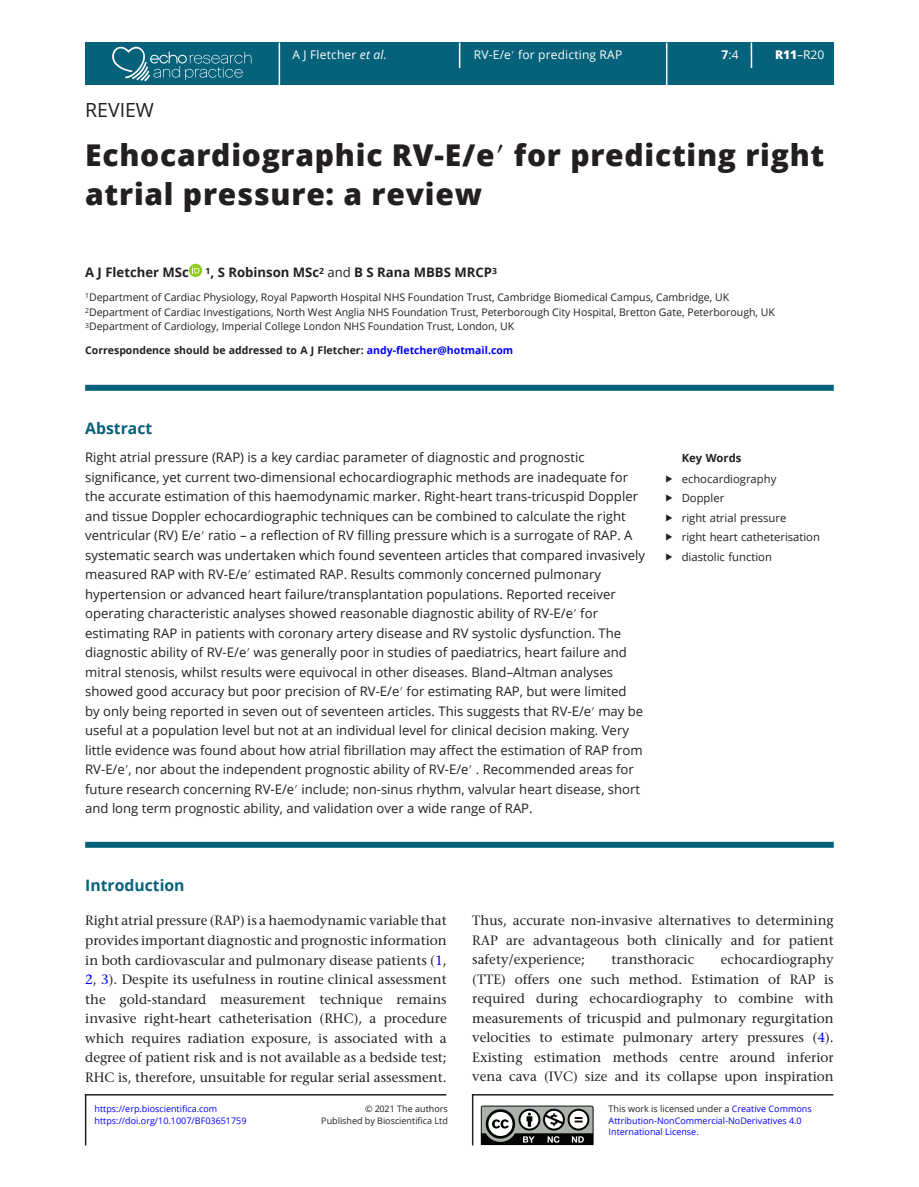
<style>
.page{position:relative;width:919px;height:1187px;background:#fff}
.page>*{position:absolute;margin:0;border:0;box-sizing:border-box;transform-origin:0 0}
.CT{font:800 30px/39px "Open Sans";letter-spacing:.025em;color:#231f20}
.AT{font:19.5px "Open Sans";color:#231f20}
.H1_Rule{font:700 15.75px "Open Sans";color:#06617a}
.ABS_H{font:700 15.75px "Open Sans";color:#06617a}
.TXT{font:500 13.5px/19.5px "Stone Serif Std";color:#231f20;text-align:justify}
.ABS_TXT{font:13.2px/19.5px "Open Sans";color:#231f20}
.AU{font:700 13.2px "Open Sans";color:#231f20}
.t1{font:12px "Open Sans";letter-spacing:.015em;color:#fff}
.t2{font:11.25px "Open Sans";color:#231f20}
.Keywords_Head{font:700 11.25px "Open Sans";color:#231f20}
.Address{font:10.5px "Open Sans";color:#231f20}
.Corres{font:700 10.5px "Open Sans";color:#231f20}
.t3{font:9px/11.2px "Open Sans";color:#00f}
.t4{font:9px "Open Sans";color:#231f20}
.s1{font-style:italic}
.s2{font-family:"STIX General"}
.s3{font-weight:700}
.s4{font-weight:800}
.s5{font-family:"STIX General";font-weight:700}
.s6{font-weight:400}
.s7{color:#00f}
.s8{color:#231f20}
</style>
<div class="page">
<div style="left:85px;top:43px;width:748px;height:42px;background:#06617a"></div>
<hr style="left:278px;top:43px;width:2px;height:42px;background:#fff">
<hr style="left:666px;top:43px;width:1px;height:42px;background:#fff">
<svg style="left:459px;top:43px;width:1px;height:25px"></svg>
<hr style="left:750px;top:43px;width:2px;height:25px;background:#fff">
<svg style="left:112px;top:47px;width:139px;height:34px"></svg>
<div style="left:85px;top:385px;width:748px;height:6px;background:#06617a"></div>
<svg style="left:189px;top:264px;width:13px;height:13px"></svg>
<svg style="left:192px;top:266px;width:7px;height:7px"></svg>
<div style="left:85px;top:841px;width:748px;height:6px;background:#06617a"></div>
<svg style="left:481px;top:1105px;width:113px;height:40px"></svg>
<hr style="left:85px;top:1093px;width:361px;height:2px;background:#231f20">
<hr style="left:472px;top:1093px;width:361px;height:2px;background:#231f20">
<hr style="left:472px;top:1093px;width:1px;height:52px;background:#231f20">
<hr style="left:85px;top:1093px;width:1px;height:52px;background:#231f20">
<p class="t1" style="left:292px;top:47px;width:96px">A J Fletcher <span class="s1">et al.</span></p>
<p class="t1" style="left:474px;top:47px;width:150px">RV-E/e<span class="s2">′</span> for predicting RAP</p>
<p class="t1" style="left:721px;top:47px;width:19px"><span class="s3">7</span>:4</p>
<p class="t1" style="left:775px;top:47px;width:51px"><span class="s4">R11</span>–R20</p>
<p class="AT" style="left:85px;top:97px;width:70px">REVIEW</p>
<p class="CT" style="left:85px;top:134px;width:740px">Echocardiographic RV-E/e<span class="s5">′</span> for predicting right atrial pressure: a review</p>
<p class="AU" style="left:85px;top:263px;width:105px">A J Fletcher MSc</p>
<p class="AU" style="left:206px;top:263px;width:293px"><sup>1</sup>, S Robinson MSc<sup>2</sup> <span class="s6">and</span> B S Rana MBBS MRCP<sup>3</sup></p>
<p class="Address" style="left:85px;top:290px;width:645px"><sup>1</sup>Department of Cardiac Physiology, Royal Papworth Hospital NHS Foundation Trust, Cambridge Biomedical Campus, Cambridge, UK</p>
<p class="Address" style="left:85px;top:305px;width:691px"><sup>2</sup>Department of Cardiac Investigations, North West Anglia NHS Foundation Trust, Peterborough City Hospital, Bretton Gate, Peterborough, UK</p>
<p class="Address" style="left:85px;top:319px;width:430px"><sup>3</sup>Department of Cardiology, Imperial College London NHS Foundation Trust, London, UK</p>
<p class="Corres" style="left:85px;top:343px;width:429px">Correspondence should be addressed to A J Fletcher: <span class="s7">andy-fletcher@hotmail.com</span></p>
<p class="ABS_H" style="left:85px;top:416px;width:69px">Abstract</p>
<p class="ABS_TXT" style="left:85px;top:447px;width:561px">Right atrial pressure (RAP) is a key cardiac parameter of diagnostic and prognostic significance, yet current two-dimensional echocardiographic methods are inadequate for the accurate estimation of this haemodynamic marker. Right-heart trans-tricuspid Doppler and tissue Doppler echocardiographic techniques can be combined to calculate the right ventricular (RV) E/e<span class="s2">′</span> ratio – a reflection of RV filling pressure which is a surrogate of RAP. A systematic search was undertaken which found seventeen articles that compared invasively measured RAP with RV-E/e<span class="s2">′</span> estimated RAP. Results commonly concerned pulmonary hypertension or advanced heart failure/transplantation populations. Reported receiver operating characteristic analyses showed reasonable diagnostic ability of RV-E/e<span class="s2">′</span> for estimating RAP in patients with coronary artery disease and RV systolic dysfunction. The diagnostic ability of RV-E/e<span class="s2">′</span> was generally poor in studies of paediatrics, heart failure and mitral stenosis, whilst results were equivocal in other diseases. Bland–Altman analyses showed good accuracy but poor precision of RV-E/e<span class="s2">′</span> for estimating RAP, but were limited<br>by only being reported in seven out of seventeen articles. This suggests that RV-E/e<span class="s2">′</span> may be useful at a population level but not at an individual level for clinical decision making. Very little evidence was found about how atrial fibrillation may affect the estimation of RAP from RV-E/e<span class="s2">′</span>, nor about the independent prognostic ability of RV-E/e<span class="s2">′</span> . Recommended areas for future research concerning RV-E/e<span class="s2">′</span> include; non-sinus rhythm, valvular heart disease, short and long term prognostic ability, and validation over a wide range of RAP.</p>
<p class="Keywords_Head" style="left:681px;top:449px;width:61px">Key Words</p>
<p class="t2" style="left:681px;top:471px;width:96px">echocardiography</p>
<p class="t2" style="left:681px;top:490px;width:44px">Doppler</p>
<p class="t2" style="left:681px;top:510px;width:106px">right atrial pressure</p>
<p class="t2" style="left:681px;top:529px;width:140px">right heart catheterisation</p>
<p class="t2" style="left:681px;top:549px;width:92px">diastolic function</p>
<p class="H1_Rule" style="left:85px;top:874px;width:101px">Introduction</p>
<p class="TXT" style="left:85px;top:911px;width:363px">Right atrial pressure (RAP) is a haemodynamic variable that provides important diagnostic and prognostic information in both cardiovascular and pulmonary disease patients (<span class="s7">1</span>, <span class="s7">2</span>, <span class="s7">3</span>). Despite its usefulness in routine clinical assessment the gold-standard measurement technique remains invasive right-heart catheterisation (RHC), a procedure which requires radiation exposure, is associated with a degree of patient risk and is not available as a bedside test; RHC is, therefore, unsuitable for regular serial assessment.</p>
<p class="TXT" style="left:472px;top:910px;width:363px">Thus, accurate non-invasive alternatives to determining RAP are advantageous both clinically and for patient safety/experience;</p>
<p class="TXT" style="left:472px;top:949px;width:363px;text-indent:248px">echocardiography (TTE) offers one such method. Estimation of RAP is required during echocardiography to combine with measurements of tricuspid and pulmonary regurgitation velocities to estimate pulmonary artery pressures (<span class="s7">4</span>).<br>Existing estimation methods centre around inferior vena cava (IVC) size and its collapse upon inspiration</p>
<p class="TXT" style="left:611px;top:949px;width:84px">transthoracic</p>
<p class="t3" style="left:95px;top:1103px;width:124px">https://erp.bioscientifica.com</p>
<p class="t4" style="left:365px;top:1102px;width:84px">© 2021 The authors</p>
<p class="t3" style="left:608px;top:1103px;width:204px"><span class="s8">This work is licensed under a</span> Creative Commons<br>Attribution-NonCommercial-NoDerivatives 4.0<br>International License.</p>
<p class="t3" style="left:95px;top:1114px;width:153px">https://doi.org/10.1007/BF03651759</p>
<p class="t4" style="left:321px;top:1114px;width:128px">Published by Bioscientifica Ltd</p>
</div>
